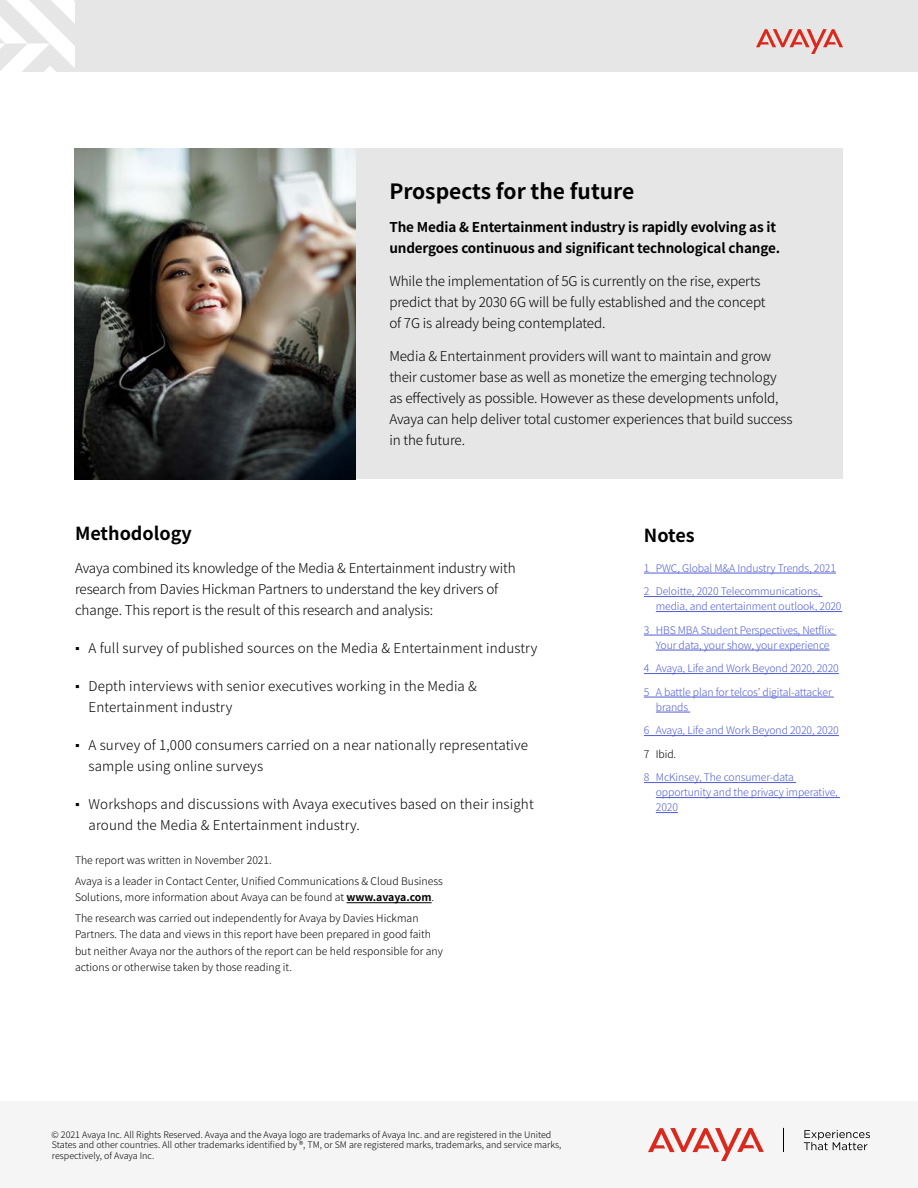
<style>
.page{position:relative;width:918px;height:1188px;background:#fff}
.page>*{position:absolute;margin:0;border:0;box-sizing:border-box;transform-origin:0 0}
.t1{font:700 21px "Noto Sans JP";color:#000}
.t2{font:700 18px "Noto Sans JP";color:#000}
.t3{font:300 13.5px/21px "Noto Sans JP";letter-spacing:-.01em;color:#000}
.t4{font:300 13.5px/21px "Noto Sans JP";letter-spacing:.01em;color:#000}
.t5{font:700 13.5px/21px "Noto Sans JP";letter-spacing:-.01em;color:#000}
.t6{font:300 10.5px/20.7px "Noto Sans JP";color:#000}
.t7{font:300 10.5px/15px "Noto Sans JP";letter-spacing:-.01em;color:#4f5cd6}
.t8{font:300 9px/10.5px "Noto Sans JP";color:#000}
.s1{font-family:"Arial";font-weight:400}
.s2{font-weight:700}
</style>
<div class="page">
<div style="left:0;top:1101px;width:918px;height:87px;background:#f5f5f5"></div>
<svg style="left:648px;top:1128px;width:116px;height:33px"></svg>
<svg style="left:804px;top:1130px;width:66px;height:20px"></svg>
<svg style="left:783px;top:1128px;width:1px;height:24px"></svg>
<div style="left:75px;top:148px;width:768px;height:331px;background:#e6e6e6"></div>
<img style="left:74px;top:148px;width:282px;height:331px">
<hr style="left:346px;top:902px;width:86px;height:1px;background:#000">
<hr style="left:644px;top:573px;width:192px;height:1px;background:#4f5cd6">
<hr style="left:644px;top:596px;width:178px;height:1px;background:#4f5cd6">
<hr style="left:656px;top:611px;width:186px;height:1px;background:#4f5cd6">
<hr style="left:644px;top:635px;width:192px;height:1px;background:#4f5cd6">
<hr style="left:656px;top:650px;width:174px;height:1px;background:#4f5cd6">
<hr style="left:644px;top:673px;width:195px;height:1px;background:#4f5cd6">
<hr style="left:644px;top:697px;width:190px;height:1px;background:#4f5cd6">
<hr style="left:656px;top:712px;width:34px;height:1px;background:#4f5cd6">
<hr style="left:644px;top:735px;width:195px;height:1px;background:#4f5cd6">
<hr style="left:644px;top:782px;width:152px;height:1px;background:#4f5cd6">
<hr style="left:656px;top:797px;width:184px;height:1px;background:#4f5cd6">
<svg style="left:656px;top:812px;width:22px;height:1px"></svg>
<div style="left:0;top:0;width:918px;height:72px;background:#e6e6e6"></div>
<svg style="left:756px;top:29px;width:87px;height:25px"></svg>
<svg style="left:0;top:0;width:75px;height:72px"></svg>
<h1 class="t1" style="left:389px;top:180px;width:246px">Prospects for the future</h1>
<p class="t5" style="left:389px;top:217px;width:392px">The Media &amp; Entertainment industry is rapidly evolving as it undergoes continuous and significant technological change.</p>
<p class="t3" style="left:389px;top:271px;width:378px">While the implementation of 5G is currently on the rise, experts predict that by 2030 6G will be fully established and the concept of 7G is already being contemplated.</p>
<p class="t3" style="left:389px;top:346px;width:405px">Media &amp; Entertainment providers will want to maintain and grow their customer base as well as monetize the emerging technology as effectively as possible. However as these developments unfold, Avaya can help deliver total customer experiences that build success in the future.</p>
<h2 class="t2" style="left:75px;top:524px;width:118px">Methodology</h2>
<p class="t3" style="left:75px;top:558px;width:442px">Avaya combined its knowledge of the Media &amp; Entertainment industry with research from Davies Hickman Partners to understand the key drivers of change. This report is the result of this research and analysis:</p>
<p class="t4" style="left:75px;top:638px;width:464px"><span class="s1">▪</span> A full survey of published sources on the Media &amp; Entertainment industry</p>
<p class="t4" style="left:88px;top:676px;width:390px;text-indent:-14px"><span class="s1">▪</span> Depth interviews with senior executives working in the Media &amp;<br>Entertainment industry</p>
<p class="t4" style="left:88px;top:735px;width:441px;text-indent:-14px"><span class="s1">▪</span> A survey of 1,000 consumers carried on a near nationally representative sample using online surveys</p>
<p class="t4" style="left:88px;top:794px;width:447px;text-indent:-14px"><span class="s1">▪</span> Workshops and discussions with Avaya executives based on their insight around the Media &amp; Entertainment industry.</p>
<p class="t6" style="left:75px;top:850px;width:369px">The report was written in November 2021.<br>Avaya is a leader in Contact Center, Unified Communications &amp; Cloud Business</p>
<p class="t6" style="left:75px;top:887px;width:361px">Solutions, more information about Avaya can be found at <span class="s2">www.avaya.com</span>.<br>The research was carried out independently for Avaya by Davies Hickman</p>
<p class="t6" style="left:75px;top:927px;width:370px;line-height:16.5px">Partners. The data and views in this report have been prepared in good faith but neither Avaya nor the authors of the report can be held responsible for any actions or otherwise taken by those reading it.</p>
<p class="t8" style="left:51px;top:1129px;width:512px">© 2021 Avaya Inc. All Rights Reserved. Avaya and the Avaya logo are trademarks of Avaya Inc. and are registered in the United<br>States and other countries. All other trademarks identified by ®, TM, or SM are registered marks, trademarks, and service marks, respectively, of Avaya Inc.</p>
<h2 class="t2" style="left:644px;top:525px;width:52px">Notes</h2>
<p class="t7" style="left:644px;top:560px;width:194px">1 PWC, Global M&amp;A Industry Trends, 2021</p>
<p class="t7" style="left:656px;top:584px;width:187px;text-indent:-12px">2 Deloitte, 2020 Telecommunications, media, and entertainment outlook, 2020</p>
<p class="t7" style="left:656px;top:622px;width:180px;text-indent:-12px">3 HBS MBA Student Perspectives, Netflix:<br>Your data, your show, your experience</p>
<p class="t7" style="left:644px;top:661px;width:196px">4 Avaya, Life and Work Beyond 2020, 2020</p>
<p class="t7" style="left:656px;top:684px;width:177px;text-indent:-12px">5 A battle plan for telcos’ digital-attacker brands</p>
<p class="t7" style="left:644px;top:723px;width:196px">6 Avaya, Life and Work Beyond 2020, 2020</p>
<p class="t6" style="left:644px;top:744px;width:34px">7 Ibid.</p>
<p class="t7" style="left:656px;top:770px;width:184px;text-indent:-12px">8 McKinsey, The consumer-data opportunity and the privacy imperative,<br>2020</p>
</div>
